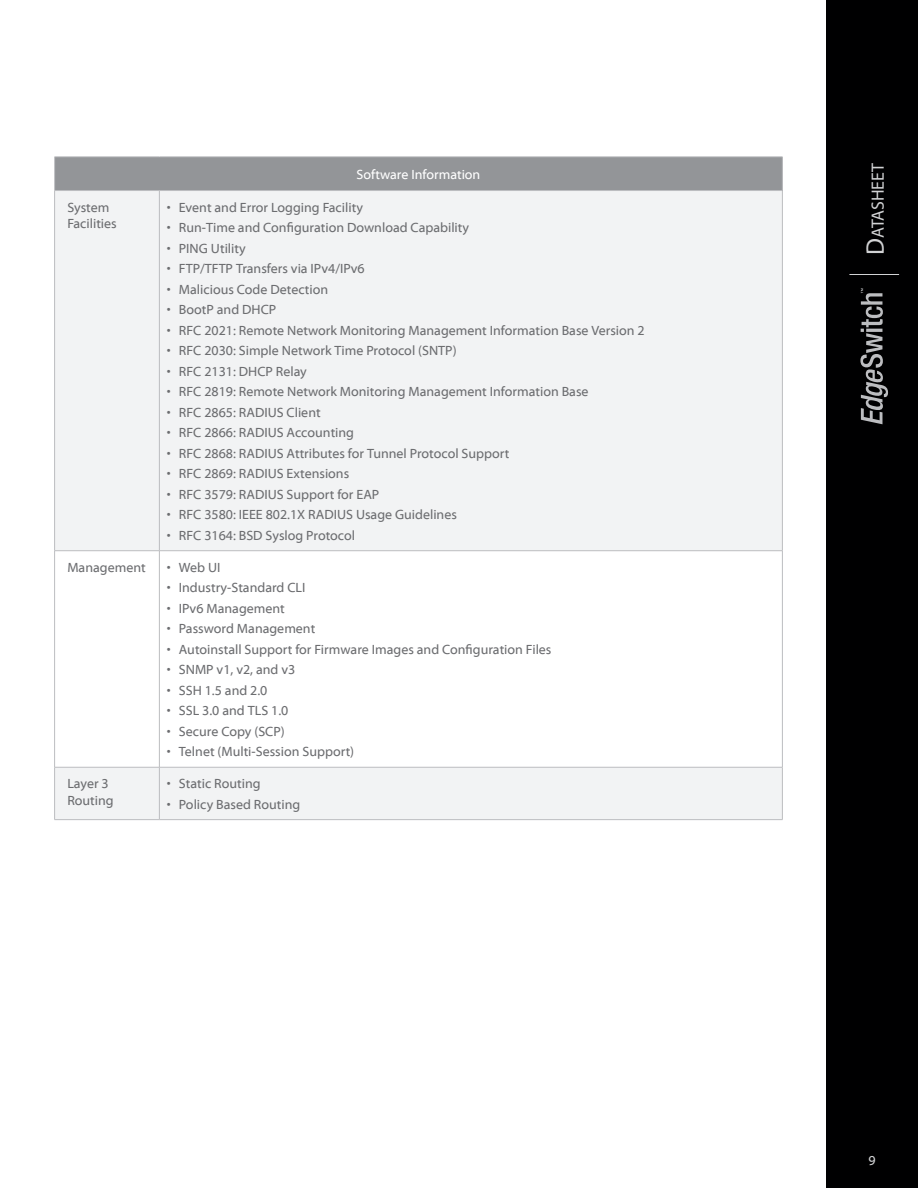
<style>
.page{position:relative;width:918px;height:1188px;background:#fff}
.page>*{position:absolute;margin:0;border:0;box-sizing:border-box;transform-origin:0 0}
.t1{font:17.85px "Myriad Pro";color:#d1d2d4}
.t2{font:13.5px/16.2px "Myriad Web Pro";color:#6c6d70}
.t3{font:13.5px "Myriad Web Pro";color:#fff}
.t4{font:13.5px "Myriad Web Pro";color:#d1d2d4}
.s1{font-size:25.5px}
</style>
<div class="page">
<div style="left:826px;top:0;width:92px;height:1188px;background:#000001"></div>
<hr style="left:849px;top:274px;width:50px;height:1px;background:#d1d2d4">
<svg style="left:860px;top:288px;width:28px;height:136px"></svg>
<div style="left:55px;top:157px;width:727px;height:34px;background:#939598"></div>
<svg style="left:55px;top:191px;width:727px;height:628px;fill:#f2f3f4"></svg>
<hr style="left:54px;top:157px;width:105px;height:1px;background:#bcbdc0">
<hr style="left:54px;top:157px;width:1px;height:33px;background:#bcbdc0">
<hr style="left:159px;top:157px;width:624px;height:1px;background:#bcbdc0">
<hr style="left:782px;top:157px;width:1px;height:33px;background:#bcbdc0">
<hr style="left:54px;top:190px;width:105px;height:1px;background:#bcbdc0">
<hr style="left:54px;top:191px;width:1px;height:360px;background:#bcbdc0">
<hr style="left:159px;top:190px;width:624px;height:1px;background:#bcbdc0">
<hr style="left:159px;top:191px;width:1px;height:360px;background:#bcbdc0">
<hr style="left:782px;top:191px;width:1px;height:360px;background:#bcbdc0">
<hr style="left:54px;top:550px;width:105px;height:1px;background:#bcbdc0">
<hr style="left:54px;top:551px;width:1px;height:216px;background:#bcbdc0">
<hr style="left:159px;top:550px;width:624px;height:1px;background:#bcbdc0">
<hr style="left:159px;top:551px;width:1px;height:216px;background:#bcbdc0">
<hr style="left:782px;top:551px;width:1px;height:216px;background:#bcbdc0">
<hr style="left:54px;top:767px;width:105px;height:1px;background:#bcbdc0">
<hr style="left:54px;top:767px;width:1px;height:52px;background:#bcbdc0">
<hr style="left:159px;top:767px;width:624px;height:1px;background:#bcbdc0">
<hr style="left:159px;top:767px;width:1px;height:52px;background:#bcbdc0">
<hr style="left:782px;top:767px;width:1px;height:52px;background:#bcbdc0">
<hr style="left:54px;top:819px;width:105px;height:1px;background:#bcbdc0">
<hr style="left:159px;top:819px;width:624px;height:1px;background:#bcbdc0">
<p class="t3" style="left:357px;top:167px;width:125px">Software Information</p>
<p class="t2" style="left:67px;top:199px;width:51px">System<br>Facilities</p>
<p class="t2" style="left:167px;top:199px;width:198px">• Event and Error Logging Facility</p>
<p class="t2" style="left:167px;top:220px;width:304px">• Run-Time and Configuration Download Capability</p>
<p class="t2" style="left:167px;top:240px;width:80px">• PING Utility</p>
<p class="t2" style="left:167px;top:261px;width:199px">• FTP/TFTP Transfers via IPv4/IPv6</p>
<p class="t2" style="left:167px;top:281px;width:163px">• Malicious Code Detection</p>
<p class="t2" style="left:167px;top:302px;width:111px">• BootP and DHCP</p>
<p class="t2" style="left:167px;top:322px;width:479px">• RFC 2021: Remote Network Monitoring Management Information Base Version 2</p>
<p class="t2" style="left:167px;top:343px;width:291px">• RFC 2030: Simple Network Time Protocol (SNTP)</p>
<p class="t2" style="left:167px;top:363px;width:141px">• RFC 2131: DHCP Relay</p>
<p class="t2" style="left:167px;top:384px;width:423px">• RFC 2819: Remote Network Monitoring Management Information Base</p>
<p class="t2" style="left:167px;top:404px;width:155px">• RFC 2865: RADIUS Client</p>
<p class="t2" style="left:167px;top:425px;width:189px">• RFC 2866: RADIUS Accounting</p>
<p class="t2" style="left:167px;top:446px;width:344px">• RFC 2868: RADIUS Attributes for Tunnel Protocol Support</p>
<p class="t2" style="left:167px;top:466px;width:184px">• RFC 2869: RADIUS Extensions</p>
<p class="t2" style="left:167px;top:487px;width:214px">• RFC 3579: RADIUS Support for EAP</p>
<p class="t2" style="left:167px;top:507px;width:292px">• RFC 3580: IEEE 802.1X RADIUS Usage Guidelines</p>
<p class="t2" style="left:167px;top:528px;width:190px">• RFC 3164: BSD Syslog Protocol</p>
<p class="t2" style="left:67px;top:559px;width:80px">Management</p>
<p class="t2" style="left:167px;top:559px;width:55px">• Web UI</p>
<p class="t2" style="left:167px;top:580px;width:140px">• Industry-Standard CLI</p>
<p class="t2" style="left:167px;top:601px;width:119px">• IPv6 Management</p>
<p class="t2" style="left:167px;top:621px;width:150px">• Password Management</p>
<p class="t2" style="left:167px;top:642px;width:386px">• Autoinstall Support for Firmware Images and Configuration Files</p>
<p class="t2" style="left:167px;top:662px;width:130px">• SNMP v1, v2, and v3</p>
<p class="t2" style="left:167px;top:683px;width:102px">• SSH 1.5 and 2.0</p>
<p class="t2" style="left:167px;top:703px;width:123px">• SSL 3.0 and TLS 1.0</p>
<p class="t2" style="left:167px;top:724px;width:119px">• Secure Copy (SCP)</p>
<p class="t2" style="left:167px;top:744px;width:189px">• Telnet (Multi-Session Support)</p>
<p class="t2" style="left:67px;top:776px;width:48px">Layer 3<br>Routing</p>
<p class="t2" style="left:167px;top:776px;width:95px">• Static Routing</p>
<p class="t2" style="left:167px;top:797px;width:135px">• Policy Based Routing</p>
<h1 class="t1" style="left:867px;top:255px;width:94px;rotate:-90deg"><span class="s1">D</span>atasheet</h1>
<p class="t4" style="left:869px;top:1153px;width:9px">9</p>
</div>
